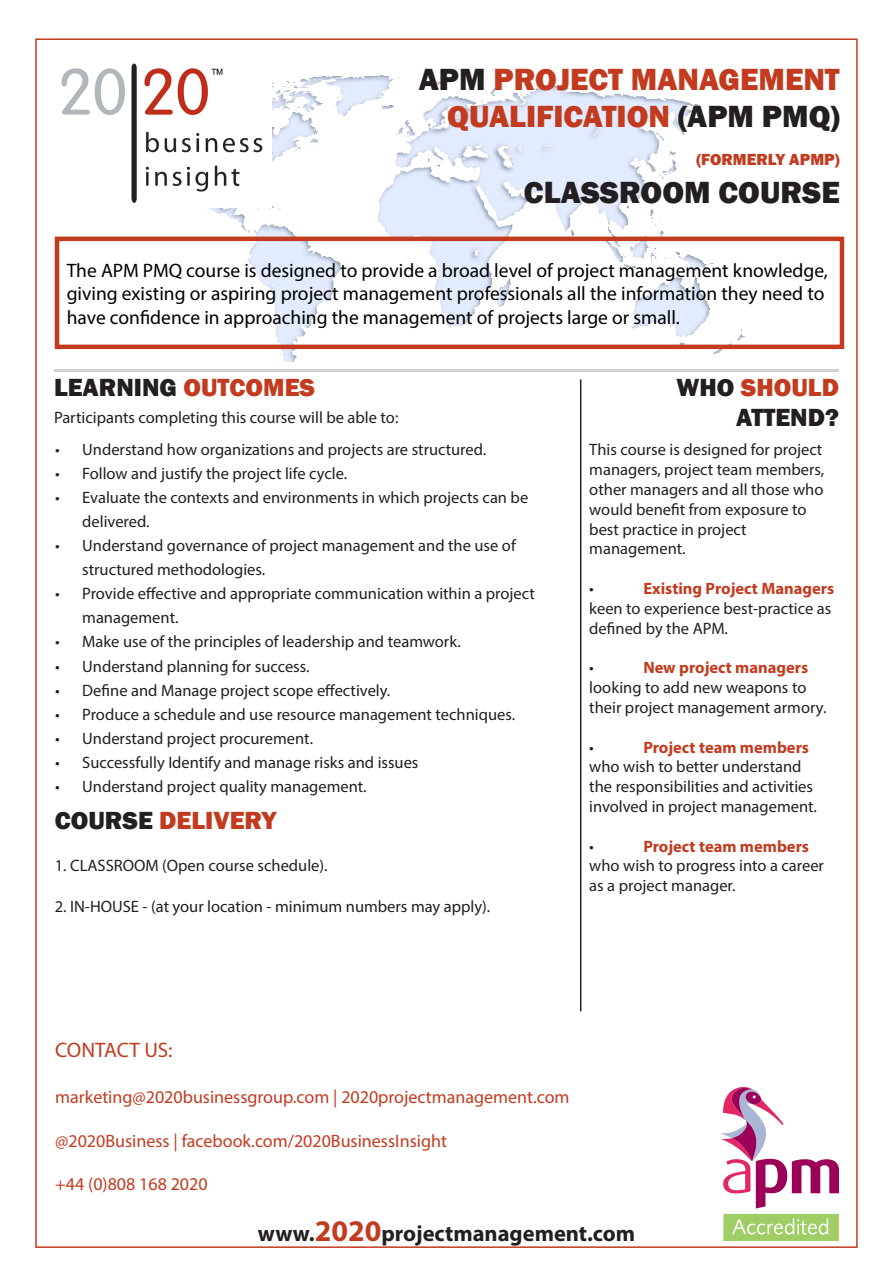
<style>
.page{position:relative;width:893px;height:1263px;background:#fff}
.page>*{position:absolute;margin:0;border:0;box-sizing:border-box;transform-origin:0 0}
.t1{font:800 31.5px/37.8px "Franklin Gothic";color:#c33b1f;text-align:right}
.t2{font:800 31.5px "Franklin Gothic";color:#231f20}
.t3{font:800 25.5px "Franklin Gothic";color:#231f20}
.t4{font:800 25.5px "Franklin Gothic";color:#c33b1f}
.t5{font:700 22.5px "Myriad Pro";color:#231f20}
.t6{font:21px "Myriad Pro";color:#c33b1f}
.t7{font:19.5px/23.4px "Myriad Pro";color:#000}
.t8{font:18px "Myriad Pro";color:#c33b1f}
.t9{font:16.5px/19.8px "Myriad Pro";color:#231f20}
.t10{font:800 16.5px "Franklin Gothic";color:#c33b1f}
.s1{color:#231f20}
.s2{color:#c33b1f}
.s3{font-weight:700;color:#c33b1f}
.s4{font-size:30px;color:#c33b1f}
</style>
<div class="page">
<hr style="left:580px;top:379px;width:1px;height:632px;background:#231f20">
<hr style="left:54px;top:369px;width:785px;height:3px;background:#d1d2d4">
<img style="left:127px;top:75px;width:642px;height:286px">
<div style="left:55px;top:237px;width:789px;height:112px;border:4px solid #c33b1f"></div>
<div style="left:723px;top:1214px;width:116px;height:27px;background:#9fce66"></div>
<svg style="left:732px;top:1218px;width:96px;height:16px"></svg>
<svg style="left:720px;top:1087px;width:119px;height:121px"></svg>
<img style="left:61px;top:63px;width:210px;height:145px">
<p class="t1" style="left:419px;top:60px;width:422px"><span class="s1">APM</span> PROJECT MANAGEMENT<br>QUALIFICATION <span class="s1">(APM PMQ)</span></p>
<p class="t10" style="left:696px;top:149px;width:145px">(FORMERLY APMP)</p>
<p class="t2" style="left:524px;top:172px;width:317px">CLASSROOM COURSE</p>
<p class="t7" style="left:67px;top:258px;width:763px">The APM PMQ course is designed to provide a broad level of project management knowledge, giving existing or aspiring project management professionals all the information they need to have confidence in approaching the management of projects large or small.</p>
<p class="t3" style="left:54px;top:370px;width:263px">LEARNING <span class="s2">OUTCOMES</span></p>
<p class="t4" style="left:677px;top:370px;width:164px"><span class="s1">WHO</span> SHOULD</p>
<p class="t9" style="left:54px;top:407px;width:346px">Participants completing this course will be able to:</p>
<p class="t3" style="left:736px;top:401px;width:104px">ATTEND?</p>
<p class="t9" style="left:55px;top:440px;width:433px">• Understand how organizations and projects are structured.</p>
<p class="t9" style="left:55px;top:464px;width:294px">• Follow and justify the project life cycle.</p>
<p class="t9" style="left:82px;top:486px;width:447px;line-height:24px;text-indent:-27px">• Evaluate the contexts and environments in which projects can be delivered.</p>
<p class="t9" style="left:82px;top:534px;width:435px;line-height:24px;text-indent:-27px">• Understand governance of project management and the use of structured methodologies.</p>
<p class="t9" style="left:82px;top:582px;width:454px;line-height:24px;text-indent:-27px">• Provide effective and appropriate communication within a project management.</p>
<p class="t9" style="left:55px;top:632px;width:407px">• Make use of the principles of leadership and teamwork.</p>
<p class="t9" style="left:55px;top:656px;width:256px">• Understand planning for success.</p>
<p class="t9" style="left:55px;top:680px;width:337px">• Define and Manage project scope effectively.</p>
<p class="t9" style="left:55px;top:704px;width:461px">• Produce a schedule and use resource management techniques.</p>
<p class="t9" style="left:55px;top:728px;width:259px">• Understand project procurement.</p>
<p class="t9" style="left:55px;top:752px;width:365px">• Successfully Identify and manage risks and issues</p>
<p class="t9" style="left:55px;top:776px;width:313px">• Understand project quality management.</p>
<p class="t4" style="left:55px;top:804px;width:223px"><span class="s1">COURSE</span> DELIVERY</p>
<p class="t9" style="left:55px;top:855px;width:274px">1. CLASSROOM (Open course schedule).</p>
<p class="t9" style="left:55px;top:896px;width:437px">2. IN-HOUSE - (at your location - minimum numbers may apply).</p>
<p class="t9" style="left:589px;top:440px;width:236px">This course is designed for project managers, project team members, other managers and all those who would benefit from exposure to best practice in project management.</p>
<p class="t9" style="left:589px;top:578px;width:6px">•</p>
<p class="t9" style="left:589px;top:578px;width:246px;text-indent:54px"><span class="s3">Existing Project Managers </span>keen to experience best-practice as defined by the APM.</p>
<p class="t9" style="left:589px;top:658px;width:6px">•</p>
<p class="t9" style="left:589px;top:658px;width:239px;text-indent:54px"><span class="s3">New project managers </span>looking to add new weapons to their project management armory.</p>
<p class="t9" style="left:589px;top:737px;width:6px">•</p>
<p class="t9" style="left:589px;top:737px;width:229px;text-indent:54px"><span class="s3">Project team members </span>who wish to better understand the responsibilities and activities involved in project management.</p>
<p class="t9" style="left:589px;top:836px;width:6px">•</p>
<p class="t9" style="left:589px;top:836px;width:236px;text-indent:54px"><span class="s3">Project team members </span>who wish to progress into a career as a project manager.</p>
<p class="t6" style="left:55px;top:1036px;width:119px">CONTACT US:</p>
<p class="t8" style="left:55px;top:1086px;width:516px">marketing@2020businessgroup.com | 2020projectmanagement.com</p>
<p class="t8" style="left:55px;top:1129px;width:393px">@2020Business | facebook.com/2020BusinessInsight</p>
<p class="t8" style="left:55px;top:1172px;width:154px">+44 (0)808 168 2020</p>
<p class="t5" style="left:258px;top:1219px;width:379px">www.<span class="s4">2020</span>projectmanagement.com</p>
</div>
